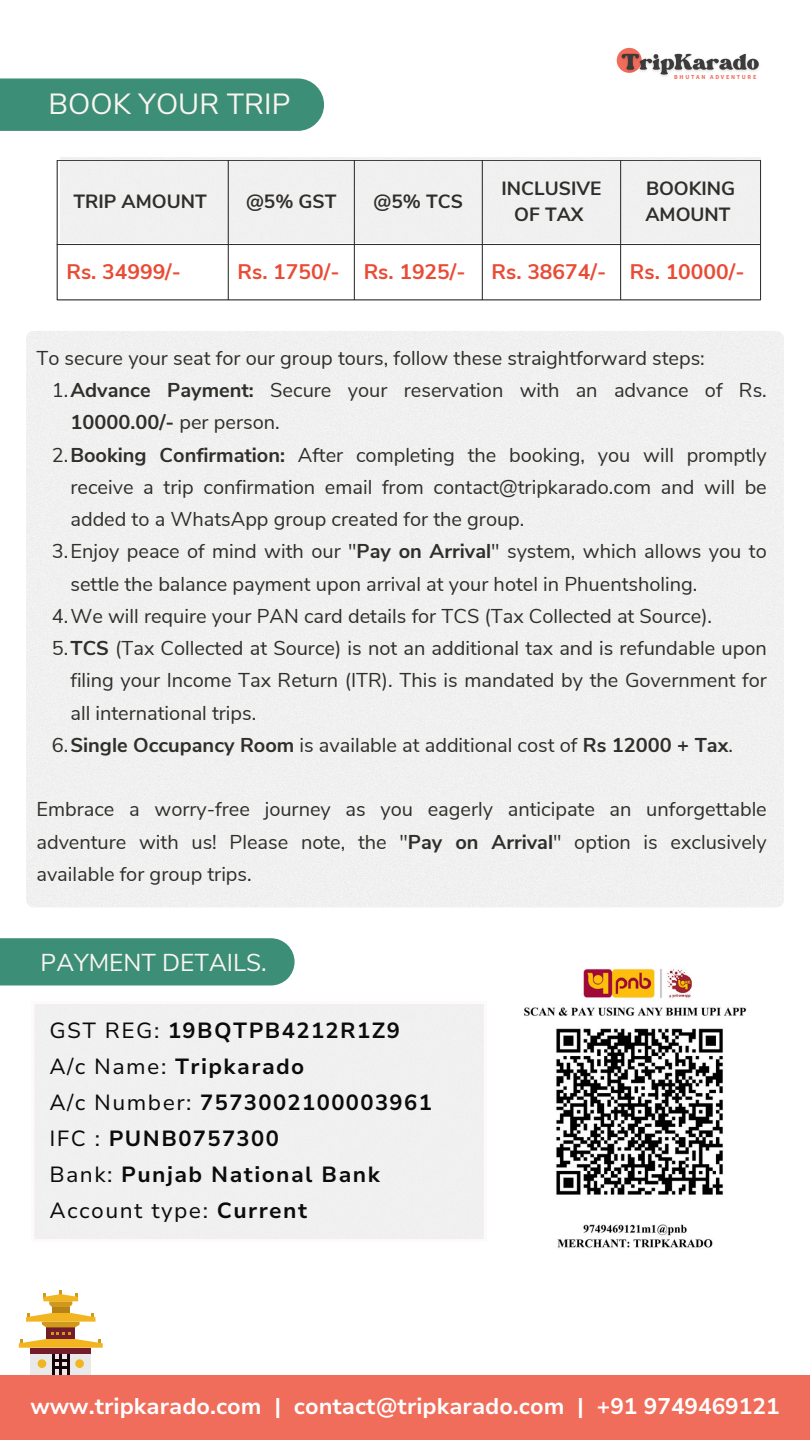
<style>
.page{position:relative;width:810px;height:1440px;background:#fff}
.page>*{position:absolute;margin:0;border:0;box-sizing:border-box;transform-origin:0 0}
.t1{font:29.1px "Nunito Sans";color:#f9f5f0}
.t2{font:24.4px "Nunito Sans";color:#f9f5f0}
.t3{font:700 22.6px "Nunito Sans 10 pt";color:#fff}
.t4{font:700 21.9px/36px "Nunito Sans 10 pt";letter-spacing:.065em;color:#0b0b0b}
.t5{font:700 21px "Nunito Sans";color:#e94b35}
.t6{font:20px/32.2px "Nunito Sans";color:#2f2e2a;text-align:justify}
.t7{font:700 19.1px/26.2px "Nunito Sans";color:#2f2e2a;text-align:center}
.t8{font:700 6.1px "Source Sans Pro";letter-spacing:.28em;color:#f16d5b}
.s1{font-weight:700}
.s2{font-weight:400}
</style>
<div class="page">
<div style="left:34px;top:1004px;width:450px;height:235px;background:#f0f0f0"></div>
<img style="left:524px;top:968px;width:223px;height:280px">
<div style="left:60px;top:157px;width:701px;height:86px;background:#f0f0f0"></div>
<div style="left:30px;top:1346px;width:61px;height:29px;background:#e9e9e9"></div>
<svg style="left:19px;top:1290px;width:84px;height:58px"></svg>
<svg style="left:55px;top:1367px;width:12px;height:2px"></svg>
<div style="left:38px;top:1359px;width:8px;height:9px;background:#f2b51f;border-radius:50%"></div>
<hr style="left:54px;top:1359px;width:14px;height:3px;background:#190408">
<hr style="left:59px;top:1354px;width:3px;height:21px;background:#190408">
<hr style="left:52px;top:1354px;width:3px;height:21px;background:#190408">
<hr style="left:67px;top:1354px;width:2px;height:21px;background:#190408">
<div style="left:75px;top:1359px;width:9px;height:9px;background:#f2b51f;border-radius:50%"></div>
<div style="left:30px;top:1348px;width:61px;height:6px;background:#721c2c"></div>
<div style="left:0;top:1376px;width:810px;height:64px;background:#f16d5b"></div>
<div style="left:0;top:938px;width:295px;height:47px;background:#3d8e77"></div>
<hr style="left:57px;top:161px;width:1px;height:139px;background:#2d2d2d">
<hr style="left:228px;top:161px;width:1px;height:139px;background:#2d2d2d">
<hr style="left:354px;top:161px;width:1px;height:139px;background:#2d2d2d">
<hr style="left:482px;top:161px;width:1px;height:139px;background:#2d2d2d">
<hr style="left:620px;top:161px;width:1px;height:139px;background:#2d2d2d">
<hr style="left:760px;top:161px;width:1px;height:139px;background:#2d2d2d">
<hr style="left:57px;top:160px;width:704px;height:1px;background:#2d2d2d">
<hr style="left:57px;top:244px;width:704px;height:1px;background:#2d2d2d">
<hr style="left:57px;top:300px;width:704px;height:1px;background:#2d2d2d">
<img style="left:616px;top:47px;width:144px;height:30px">
<div style="left:0;top:78px;width:324px;height:53px;background:#3d8e77"></div>
<h5 class="t1" style="left:49px;top:84px;width:243px">BOOK YOUR TRIP</h5>
<p class="t7" style="left:73px;top:188px;width:135px">TRIP AMOUNT</p>
<p class="t7" style="left:246px;top:188px;width:92px">@5% GST</p>
<p class="t7" style="left:374px;top:188px;width:91px">@5% TCS</p>
<p class="t8" style="left:674px;top:73px;width:84px">BHUTAN ADVENTURE</p>
<p class="t7" style="left:502px;top:176px;width:101px">INCLUSIVE<br>OF TAX</p>
<h5 class="t7" style="left:645px;top:176px;width:91px;text-align:left">BOOKING<br>AMOUNT</h5>
<p class="t5" style="left:66px;top:257px;width:116px">Rs. 34999/-</p>
<p class="t5" style="left:238px;top:257px;width:103px">Rs. 1750/-</p>
<p class="t5" style="left:364px;top:257px;width:103px">Rs. 1925/-</p>
<p class="t5" style="left:492px;top:257px;width:116px">Rs. 38674/-</p>
<p class="t5" style="left:630px;top:257px;width:116px">Rs. 10000/-</p>
<h1 class="t6" style="left:36px;top:342px;width:670px">To secure your seat for our group tours, follow these straightforward steps:</h1>
<p class="t6" style="left:70px;top:375px;width:698px;text-indent:-19px">1.<span class="s1">Advance Payment:</span> Secure your reservation with an advance of Rs.<br><span class="s1">10000.00/-</span> per person.</p>
<p class="t6" style="left:70px;top:439px;width:698px;text-indent:-19px">2.<span class="s1">Booking Confirmation:</span> After completing the booking, you will promptly receive a trip confirmation email from contact@tripkarado.com and will be added to a WhatsApp group created for the group.</p>
<p class="t6" style="left:70px;top:536px;width:698px;text-indent:-19px">3.Enjoy peace of mind with our "<span class="s1">Pay on Arrival</span>" system, which allows you to settle the balance payment upon arrival at your hotel in Phuentsholing.</p>
<p class="t6" style="left:52px;top:600px;width:662px">4.We will require your PAN card details for TCS (Tax Collected at Source).</p>
<p class="t6" style="left:70px;top:633px;width:698px;text-indent:-19px">5.<span class="s1">TCS</span> (Tax Collected at Source) is not an additional tax and is refundable upon filing your Income Tax Return (ITR). This is mandated by the Government for all international trips.</p>
<p class="t6" style="left:52px;top:729px;width:683px">6.<span class="s1">Single Occupancy Room</span> is available at additional cost of <span class="s1">Rs 12000 + Tax</span>.</p>
<p class="t6" style="left:36px;top:794px;width:732px">Embrace a worry-free journey as you eagerly anticipate an unforgettable adventure with us! Please note, the "<span class="s1">Pay on Arrival</span>" option is exclusively available for group trips.</p>
<p class="t2" style="left:41px;top:946px;width:228px">PAYMENT DETAILS.</p>
<p class="t4" style="left:49px;top:1013px;width:384px"><span class="s2">GST REG:</span> 19BQTPB4212R1Z9<br><span class="s2">A/c Name:</span> Tripkarado<br><span class="s2">A/c Number:</span> 7573002100003961<br><span class="s2">IFC :</span> PUNB0757300<br><span class="s2">Bank:</span> Punjab National Bank<br><span class="s2">Account type:</span> Current</p>
<p class="t3" style="left:30px;top:1391px;width:751px">www.tripkarado.com | contact@tripkarado.com | +91 9749469121</p>
</div>
